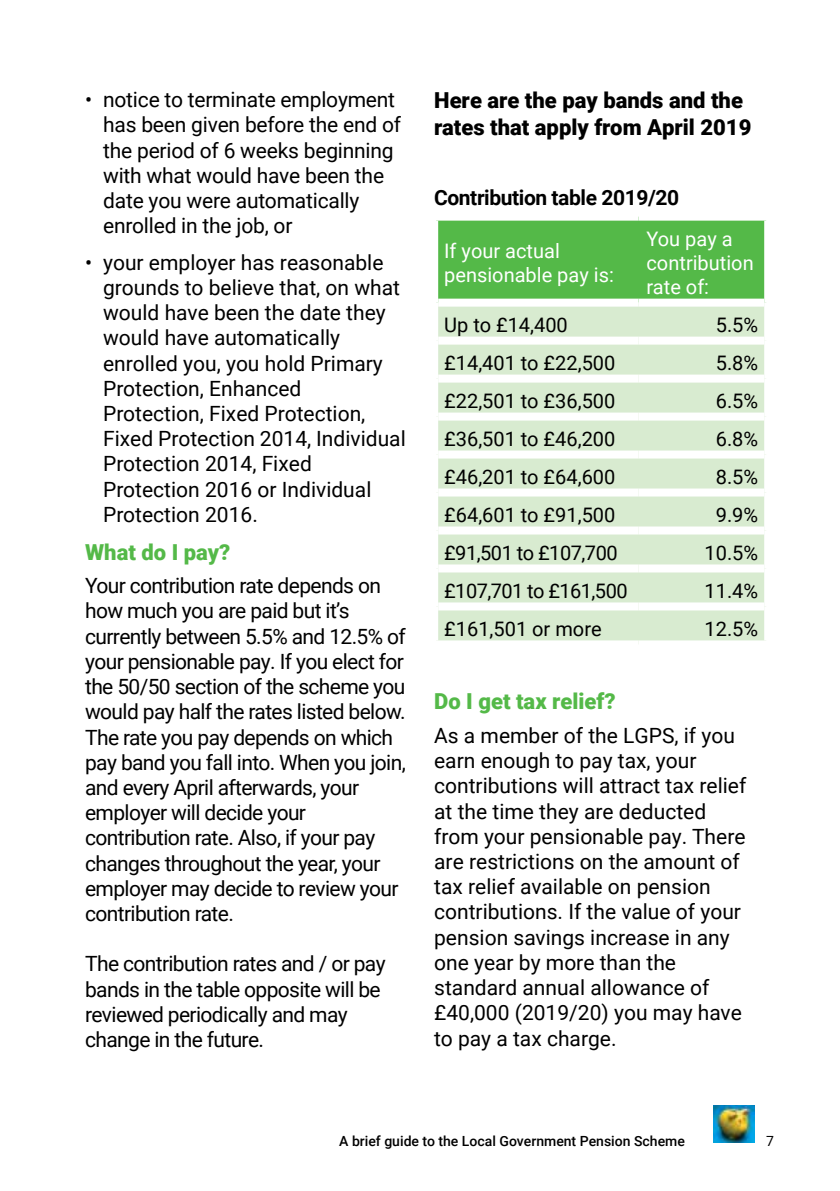
<style>
.page{position:relative;width:840px;height:1191px;background:#fff}
.page>*{position:absolute;margin:0;border:0;box-sizing:border-box;transform-origin:0 0}
.t1{font:900 22px/26.4px "Roboto";color:#000}
.t2{font:900 22px "Roboto";color:#54b948}
.t3{font:21px/25.2px "Roboto";letter-spacing:-.01em;color:#000}
.t4{font:21px/25.2px "Roboto";letter-spacing:-.03em;color:#000}
.t5{font:700 21px "Roboto";letter-spacing:-.02em;color:#000}
.t6{font:20px "Roboto";color:#000}
.t7{font:20px/24px "Roboto";color:#fff}
.t8{font:20px "Roboto";letter-spacing:-.025em;color:#000}
.t9{font:500 14px "Roboto";color:#000}
.t10{font:14px "Roboto";color:#000}
</style>
<div class="page">
<img style="left:713px;top:1106px;width:41px;height:36px">
<svg style="left:438px;top:221px;width:325px;height:115px;background:#78c66d"></svg>
<div style="left:438px;top:344px;width:325px;height:296px;background:#d8ebd0"></div>
<svg style="left:763px;top:221px;width:3px;height:82px"></svg>
<svg style="left:763px;top:306px;width:1px;height:31px"></svg>
<svg style="left:763px;top:340px;width:2px;height:35px"></svg>
<svg style="left:763px;top:378px;width:3px;height:35px"></svg>
<svg style="left:763px;top:416px;width:3px;height:35px"></svg>
<svg style="left:763px;top:454px;width:3px;height:35px"></svg>
<svg style="left:763px;top:492px;width:3px;height:35px"></svg>
<svg style="left:763px;top:530px;width:3px;height:35px"></svg>
<svg style="left:763px;top:568px;width:3px;height:35px"></svg>
<svg style="left:763px;top:606px;width:3px;height:34px"></svg>
<div style="left:438px;top:299px;width:200px;height:8px;background:#fff"></div>
<div style="left:638px;top:299px;width:125px;height:8px;background:#fff"></div>
<div style="left:438px;top:374px;width:200px;height:8px;background:#fff"></div>
<div style="left:638px;top:374px;width:125px;height:8px;background:#fff"></div>
<div style="left:438px;top:412px;width:200px;height:8px;background:#fff"></div>
<div style="left:638px;top:412px;width:125px;height:8px;background:#fff"></div>
<div style="left:438px;top:450px;width:200px;height:8px;background:#fff"></div>
<div style="left:638px;top:450px;width:125px;height:8px;background:#fff"></div>
<div style="left:438px;top:488px;width:200px;height:8px;background:#fff"></div>
<div style="left:638px;top:488px;width:125px;height:8px;background:#fff"></div>
<div style="left:438px;top:526px;width:200px;height:8px;background:#fff"></div>
<div style="left:638px;top:526px;width:125px;height:8px;background:#fff"></div>
<div style="left:438px;top:564px;width:200px;height:8px;background:#fff"></div>
<div style="left:638px;top:564px;width:125px;height:8px;background:#fff"></div>
<div style="left:438px;top:602px;width:200px;height:8px;background:#fff"></div>
<div style="left:638px;top:602px;width:125px;height:8px;background:#fff"></div>
<p class="t3" style="left:103px;top:86px;width:299px;text-indent:-18px">• notice to terminate employment has been given before the end of the period of 6 weeks beginning with what would have been the date you were automatically enrolled in the job, or</p>
<p class="t3" style="left:103px;top:249px;width:304px;text-indent:-18px">• your employer has reasonable grounds to believe that, on what would have been the date they would have automatically enrolled you, you hold Primary<br>Protection, Enhanced<br>Protection, Fixed Protection,<br>Fixed Protection 2014, Individual<br>Protection 2014, Fixed<br>Protection 2016 or Individual<br>Protection 2016.</p>
<p class="t2" style="left:85px;top:536px;width:147px">What do I pay?</p>
<p class="t4" style="left:85px;top:572px;width:322px">Your contribution rate depends on how much you are paid but it’s currently between 5.5% and 12.5% of your pensionable pay. If you elect for the 50/50 section of the scheme you would pay half the rates listed below.<br>The rate you pay depends on which pay band you fall into. When you join, and every April afterwards, your employer will decide your contribution rate. Also, if your pay changes throughout the year, your employer may decide to review your contribution rate.</p>
<p class="t4" style="left:85px;top:950px;width:302px">The contribution rates and / or pay bands in the table opposite will be reviewed periodically and may change in the future.</p>
<p class="t1" style="left:434px;top:86px;width:318px">Here are the pay bands and the rates that apply from April 2019</p>
<p class="t5" style="left:434px;top:182px;width:246px">Contribution table 2019/20</p>
<p class="t7" style="left:444px;top:238px;width:171px">If your actual pensionable pay is:</p>
<p class="t7" style="left:646px;top:226px;width:109px">You pay a contribution rate of:</p>
<p class="t6" style="left:444px;top:311px;width:125px">Up to £14,400</p>
<p class="t6" style="left:715px;top:311px;width:44px">5.5%</p>
<p class="t6" style="left:444px;top:349px;width:173px">£14,401 to £22,500</p>
<p class="t6" style="left:715px;top:349px;width:44px">5.8%</p>
<p class="t6" style="left:444px;top:387px;width:173px">£22,501 to £36,500</p>
<p class="t6" style="left:715px;top:387px;width:44px">6.5%</p>
<p class="t6" style="left:444px;top:425px;width:173px">£36,501 to £46,200</p>
<p class="t6" style="left:715px;top:425px;width:44px">6.8%</p>
<p class="t6" style="left:444px;top:463px;width:173px">£46,201 to £64,600</p>
<p class="t6" style="left:715px;top:463px;width:44px">8.5%</p>
<p class="t6" style="left:444px;top:501px;width:173px">£64,601 to £91,500</p>
<p class="t6" style="left:715px;top:501px;width:44px">9.9%</p>
<p class="t8" style="left:444px;top:539px;width:175px">£91,501 to £107,700</p>
<p class="t6" style="left:704px;top:539px;width:55px">10.5%</p>
<p class="t8" style="left:444px;top:577px;width:185px">£107,701 to £161,500</p>
<p class="t6" style="left:704px;top:577px;width:55px">11.4%</p>
<p class="t6" style="left:444px;top:615px;width:159px">£161,501 or more</p>
<p class="t6" style="left:704px;top:615px;width:55px">12.5%</p>
<p class="t2" style="left:434px;top:686px;width:183px">Do I get tax relief?</p>
<p class="t3" style="left:434px;top:722px;width:313px">As a member of the LGPS, if you earn enough to pay tax, your contributions will attract tax relief at the time they are deducted from your pensionable pay. There are restrictions on the amount of tax relief available on pension contributions. If the value of your pension savings increase in any one year by more than the standard annual allowance of £40,000 (2019/20) you may have to pay a tax charge.</p>
<p class="t9" style="left:339px;top:1131px;width:347px">A brief guide to the Local Government Pension Scheme</p>
<p class="t10" style="left:765px;top:1131px;width:9px">7</p>
</div>
